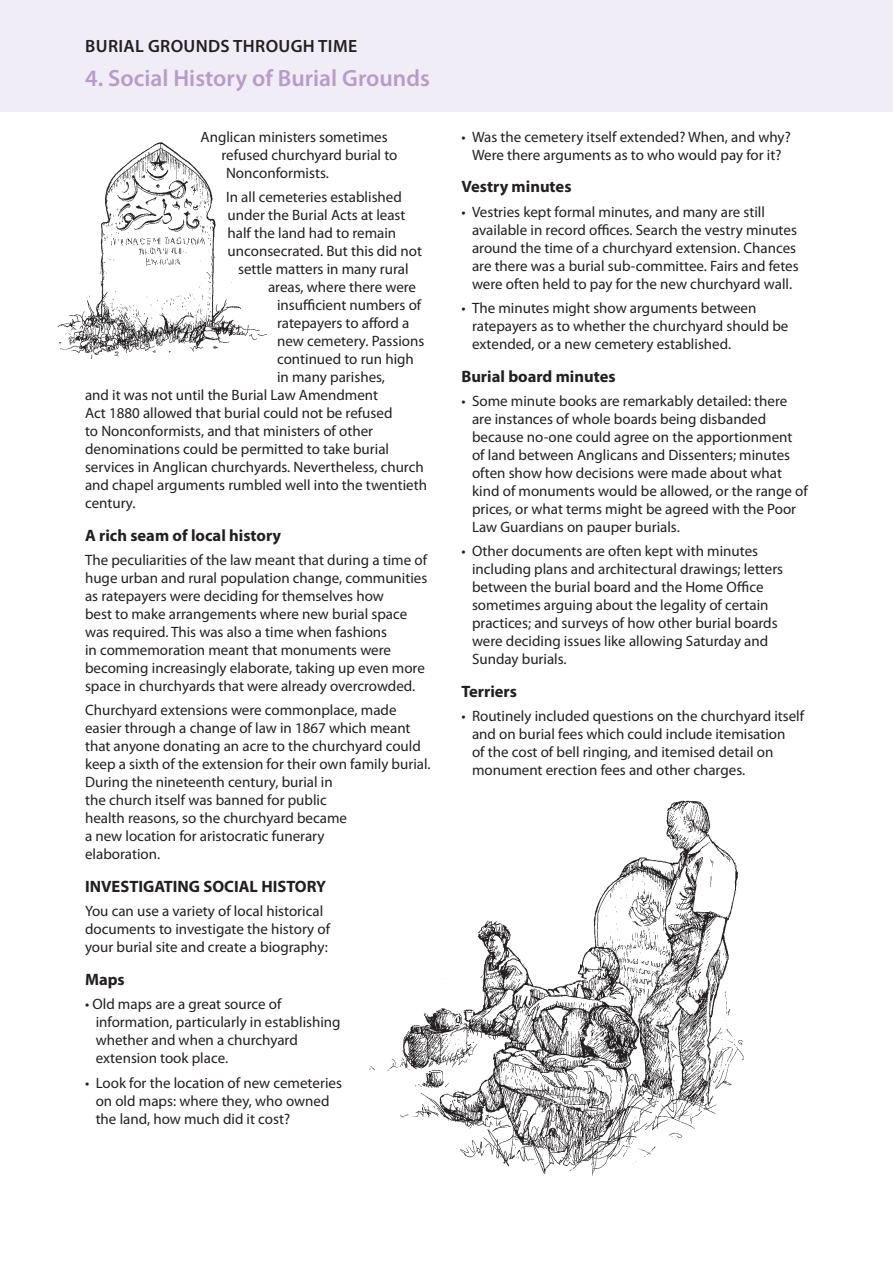
<style>
.page{position:relative;width:893px;height:1263px;background:#fff}
.page>*{position:absolute;margin:0;border:0;box-sizing:border-box;transform-origin:0 0}
.t1{font:600 23.55px "Myriad Pro";color:#b69cca}
.t2{font:600 17.85px "Myriad Pro";letter-spacing:.02em;color:#231f20}
.t3{font:700 16.5px "Myriad Pro";color:#231f20}
.t4{font:15px/18px "Myriad Pro";color:#231f20}
</style>
<div class="page">
<div style="left:0;top:0;width:893px;height:112px;background:#f1edf6"></div>
<img style="left:369px;top:795px;width:375px;height:381px">
<img style="left:57px;top:142px;width:210px;height:217px">
<p class="t2" style="left:85px;top:35px;width:273px">BURIAL GROUNDS THROUGH TIME</p>
<h1 class="t1" style="left:85px;top:63px;width:346px">4. Social History of Burial Grounds</h1>
<p class="t4" style="left:201px;top:127px;width:189px">Anglican ministers sometimes</p>
<p class="t4" style="left:222px;top:145px;width:177px">refused churchyard burial to</p>
<p class="t4" style="left:226px;top:163px;width:104px">Nonconformists.</p>
<p class="t4" style="left:226px;top:188px;width:177px">In all cemeteries established</p>
<p class="t4" style="left:228px;top:206px;width:179px">under the Burial Acts at least</p>
<p class="t4" style="left:228px;top:224px;width:170px">half the land had to remain</p>
<p class="t4" style="left:228px;top:242px;width:196px">unconsecrated. But this did not</p>
<p class="t4" style="left:238px;top:260px;width:172px">settle matters in many rural</p>
<p class="t4" style="left:268px;top:278px;width:150px">areas, where there were</p>
<p class="t4" style="left:277px;top:296px;width:146px">insufficient numbers of</p>
<p class="t4" style="left:277px;top:314px;width:134px">ratepayers to afford a</p>
<p class="t4" style="left:277px;top:332px;width:149px">new cemetery. Passions</p>
<p class="t4" style="left:277px;top:350px;width:138px">continued to run high</p>
<p class="t4" style="left:277px;top:368px;width:110px">in many parishes,</p>
<p class="t4" style="left:85px;top:386px;width:295px">and it was not until the Burial Law Amendment</p>
<p class="t4" style="left:85px;top:404px;width:309px">Act 1880 allowed that burial could not be refused</p>
<p class="t4" style="left:85px;top:422px;width:290px">to Nonconformists, and that ministers of other</p>
<p class="t4" style="left:85px;top:440px;width:306px">denominations could be permitted to take burial</p>
<p class="t4" style="left:85px;top:458px;width:340px">services in Anglican churchyards. Nevertheless, church</p>
<p class="t4" style="left:85px;top:476px;width:343px">and chapel arguments rumbled well into the twentieth</p>
<p class="t4" style="left:85px;top:494px;width:52px">century.</p>
<p class="t3" style="left:85px;top:524px;width:198px">A rich seam of local history</p>
<p class="t4" style="left:85px;top:551px;width:344px">The peculiarities of the law meant that during a time of huge urban and rural population change, communities as ratepayers were deciding for themselves how<br>best to make arrangements where new burial space was required. This was also a time when fashions<br>in commemoration meant that monuments were becoming increasingly elaborate, taking up even more space in churchyards that were already overcrowded.</p>
<p class="t4" style="left:85px;top:701px;width:347px">Churchyard extensions were commonplace, made easier through a change of law in 1867 which meant that anyone donating an acre to the churchyard could keep a sixth of the extension for their own family burial.<br>During the nineteenth century, burial in<br>the church itself was banned for public<br>health reasons, so the churchyard became<br>a new location for aristocratic funerary<br>elaboration.</p>
<p class="t3" style="left:85px;top:876px;width:243px">INVESTIGATING SOCIAL HISTORY</p>
<p class="t4" style="left:85px;top:902px;width:247px">You can use a variety of local historical documents to investigate the history of your burial site and create a biography:</p>
<p class="t3" style="left:85px;top:969px;width:41px">Maps</p>
<p class="t4" style="left:96px;top:995px;width:246px;text-indent:-11px">• Old maps are a great source of information, particularly in establishing whether and when a churchyard extension took place.</p>
<p class="t4" style="left:96px;top:1073px;width:248px;text-indent:-11px">• Look for the location of new cemeteries on old maps: where they, who owned the land, how much did it cost?</p>
<p class="t4" style="left:461px;top:127px;width:331px;text-align:center">• Was the cemetery itself extended? When, and why?<br>Were there arguments as to who would pay for it?</p>
<p class="t3" style="left:461px;top:176px;width:112px">Vestry minutes</p>
<p class="t4" style="left:472px;top:202px;width:328px;text-indent:-11px">• Vestries kept formal minutes, and many are still available in record offices. Search the vestry minutes around the time of a churchyard extension. Chances are there was a burial sub-committee. Fairs and fetes were often held to pay for the new churchyard wall.</p>
<p class="t4" style="left:472px;top:299px;width:318px;text-indent:-11px">• The minutes might show arguments between ratepayers as to whether the churchyard should be extended, or a new cemetery established.</p>
<p class="t3" style="left:461px;top:365px;width:156px">Burial board minutes</p>
<p class="t4" style="left:472px;top:392px;width:337px;text-indent:-11px">• Some minute books are remarkably detailed: there are instances of whole boards being disbanded because no-one could agree on the apportionment of land between Anglicans and Dissenters; minutes often show how decisions were made about what kind of monuments would be allowed, or the range of prices, or what terms might be agreed with the Poor Law Guardians on pauper burials.</p>
<p class="t4" style="left:472px;top:542px;width:313px;text-indent:-11px">• Other documents are often kept with minutes including plans and architectural drawings; letters between the burial board and the Home Office sometimes arguing about the legality of certain practices; and surveys of how other burial boards were deciding issues like allowing Saturday and Sunday burials.</p>
<p class="t3" style="left:461px;top:681px;width:57px">Terriers</p>
<p class="t4" style="left:472px;top:707px;width:334px;text-indent:-11px">• Routinely included questions on the churchyard itself and on burial fees which could include itemisation<br>of the cost of bell ringing, and itemised detail on monument erection fees and other charges.</p>
</div>
